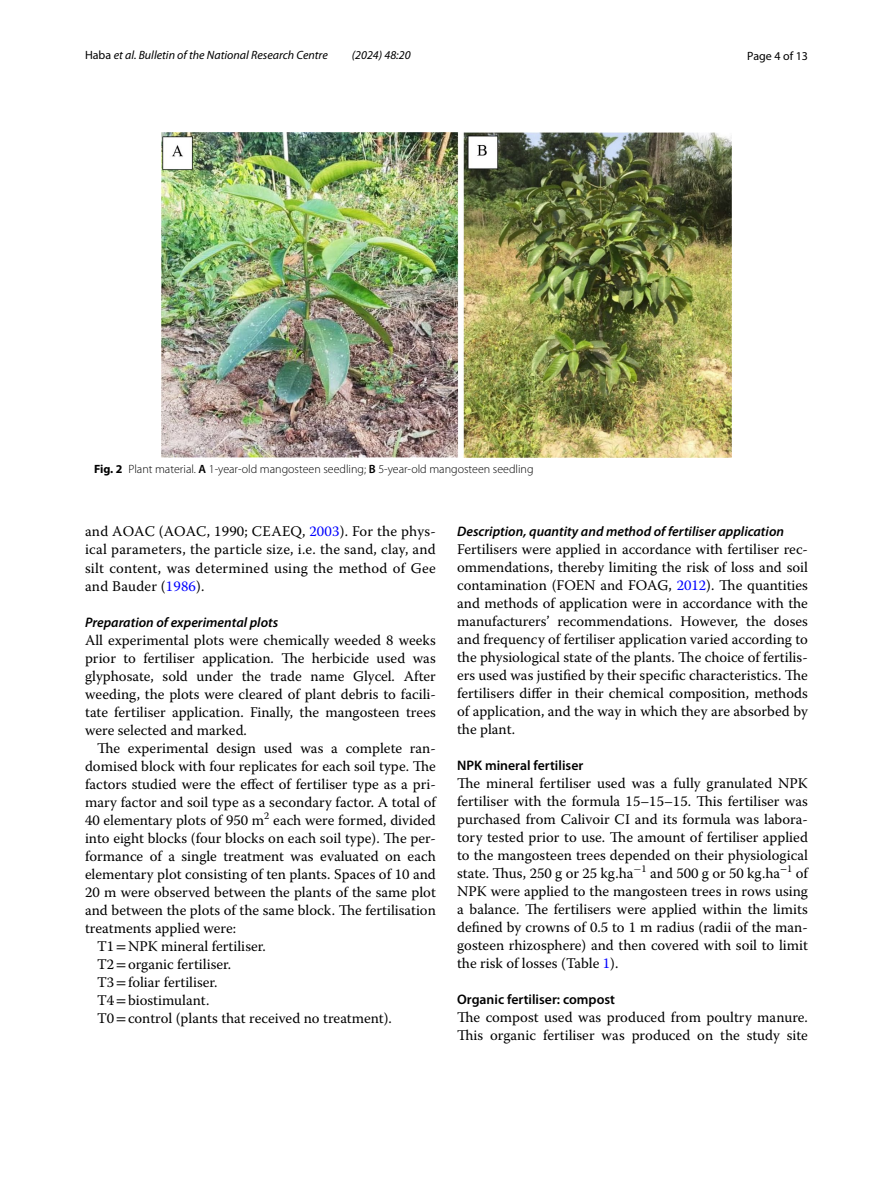
<style>
.page{position:relative;width:893px;height:1187px;background:#fff}
.page>*{position:absolute;margin:0;border:0;box-sizing:border-box;transform-origin:0 0}
.t1{font:14.7px/18px "Warnock Pro";color:#000;text-align:justify}
.t2{font:italic 600 13.8px "Myriad Pro";color:#000}
.t3{font:600 13.8px "Myriad Pro";color:#000}
.t4{font:300 12px "Myriad Pro";color:#000}
.t5{font:italic 12px "Myriad Pro";color:#000}
.t6{font:12px "Myriad Pro";color:#000}
.s1{font-style:normal}
.s2{font-weight:700}
.s3{font-weight:600}
.s4{color:#00f}
.s5{font-family:"STIX"}
</style>
<div class="page">
<img style="left:161px;top:133px;width:571px;height:325px">
<p class="t5" style="left:85px;top:48px;width:244px"><span class="s1">Haba</span> et al. Bulletin of the National Research Centre</p>
<p class="t5" style="left:352px;top:48px;width:60px">(2024) 48:20</p>
<p class="t6" style="left:747px;top:48px;width:62px">Page 4 of 13</p>
<p class="t4" style="left:94px;top:462px;width:441px"><span class="s2">Fig. 2</span> Plant material. <span class="s3">A</span> 1-year-old mangosteen seedling; <span class="s3">B</span> 5-year-old mangosteen seedling</p>
<p class="t1" style="left:85px;top:522px;width:352px">and AOAC (AOAC, 1990; CEAEQ, <span class="s4">2003</span>). For the phys&shy;ical parameters, the particle size, i.e. the sand, clay, and silt content, was determined using the method of Gee and Bauder (<span class="s4">1986</span>).</p>
<p class="t2" style="left:85px;top:613px;width:195px">Preparation of experimental plots</p>
<p class="t1" style="left:85px;top:630px;width:352px">All experimental plots were chemically weeded 8 weeks prior to fertiliser application. The herbicide used was glyphosate, sold under the trade name Glycel. After weeding, the plots were cleared of plant debris to facili&shy;tate fertiliser application. Finally, the mangosteen trees were selected and marked.</p>
<p class="t1" style="left:97px;top:738px;width:340px">The experimental design used was a complete ran-</p>
<p class="t1" style="left:85px;top:756px;width:352px">domised block with four replicates for each soil type. The</p>
<p class="t1" style="left:85px;top:774px;width:352px">factors studied were the effect of fertiliser type as a pri-</p>
<p class="t1" style="left:85px;top:792px;width:352px">mary factor and soil type as a secondary factor. A total of</p>
<p class="t1" style="left:85px;top:810px;width:352px">40 elementary plots of 950 m<sup>2</sup> each were formed, divided</p>
<p class="t1" style="left:85px;top:828px;width:352px">into eight blocks (four blocks on each soil type). The per-</p>
<p class="t1" style="left:85px;top:846px;width:352px">formance of a single treatment was evaluated on each</p>
<p class="t1" style="left:85px;top:864px;width:352px">elementary plot consisting of ten plants. Spaces of 10 and</p>
<p class="t1" style="left:85px;top:882px;width:352px">20 m were observed between the plants of the same plot</p>
<p class="t1" style="left:85px;top:900px;width:352px">and between the plots of the same block. The fertilisation</p>
<p class="t1" style="left:85px;top:918px;width:152px">treatments applied were:</p>
<p class="t1" style="left:97px;top:936px;width:170px">T1<span class="s5">=</span>NPK mineral fertiliser.</p>
<p class="t1" style="left:97px;top:954px;width:136px">T2<span class="s5">=</span>organic fertiliser.</p>
<p class="t1" style="left:97px;top:972px;width:122px">T3<span class="s5">=</span>foliar fertiliser.</p>
<p class="t1" style="left:97px;top:990px;width:114px">T4<span class="s5">=</span>biostimulant.</p>
<p class="t1" style="left:97px;top:1008px;width:296px">T0<span class="s5">=</span>control (plants that received no treatment).</p>
<p class="t2" style="left:457px;top:522px;width:328px">Description, quantity and method of fertiliser application</p>
<p class="t1" style="left:457px;top:540px;width:352px">Fertilisers were applied in accordance with fertiliser rec&shy;ommendations, thereby limiting the risk of loss and soil contamination (FOEN and FOAG, <span class="s4">2012</span>). The quantities and methods of application were in accordance with the manufacturers’ recommendations. However, the doses and frequency of fertiliser application varied according to the physiological state of the plants. The choice of fertilis&shy;ers used was justified by their specific characteristics. The fertilisers differ in their chemical composition, methods of application, and the way in which they are absorbed by the plant.</p>
<p class="t3" style="left:457px;top:756px;width:128px">NPK mineral fertiliser</p>
<p class="t1" style="left:457px;top:774px;width:352px">The mineral fertiliser used was a fully granulated NPK fertiliser with the formula 15–15–15. This fertiliser was purchased from Calivoir CI and its formula was labora&shy;tory tested prior to use. The amount of fertiliser applied to the mangosteen trees depended on their physiological state. Thus, 250 g or 25 kg.ha<sup>−</sup><sup>1</sup> and 500 g or 50 kg.ha<sup>−</sup><sup>1</sup> of NPK were applied to the mangosteen trees in rows using a balance. The fertilisers were applied within the limits defined by crowns of 0.5 to 1 m radius (radii of the man&shy;gosteen rhizosphere) and then covered with soil to limit the risk of losses (Table <span class="s4">1</span>).</p>
<p class="t3" style="left:457px;top:990px;width:159px">Organic fertiliser: compost</p>
<p class="t1" style="left:457px;top:1008px;width:352px">The compost used was produced from poultry manure.<br>This organic fertiliser was produced on the study site</p>
</div>
